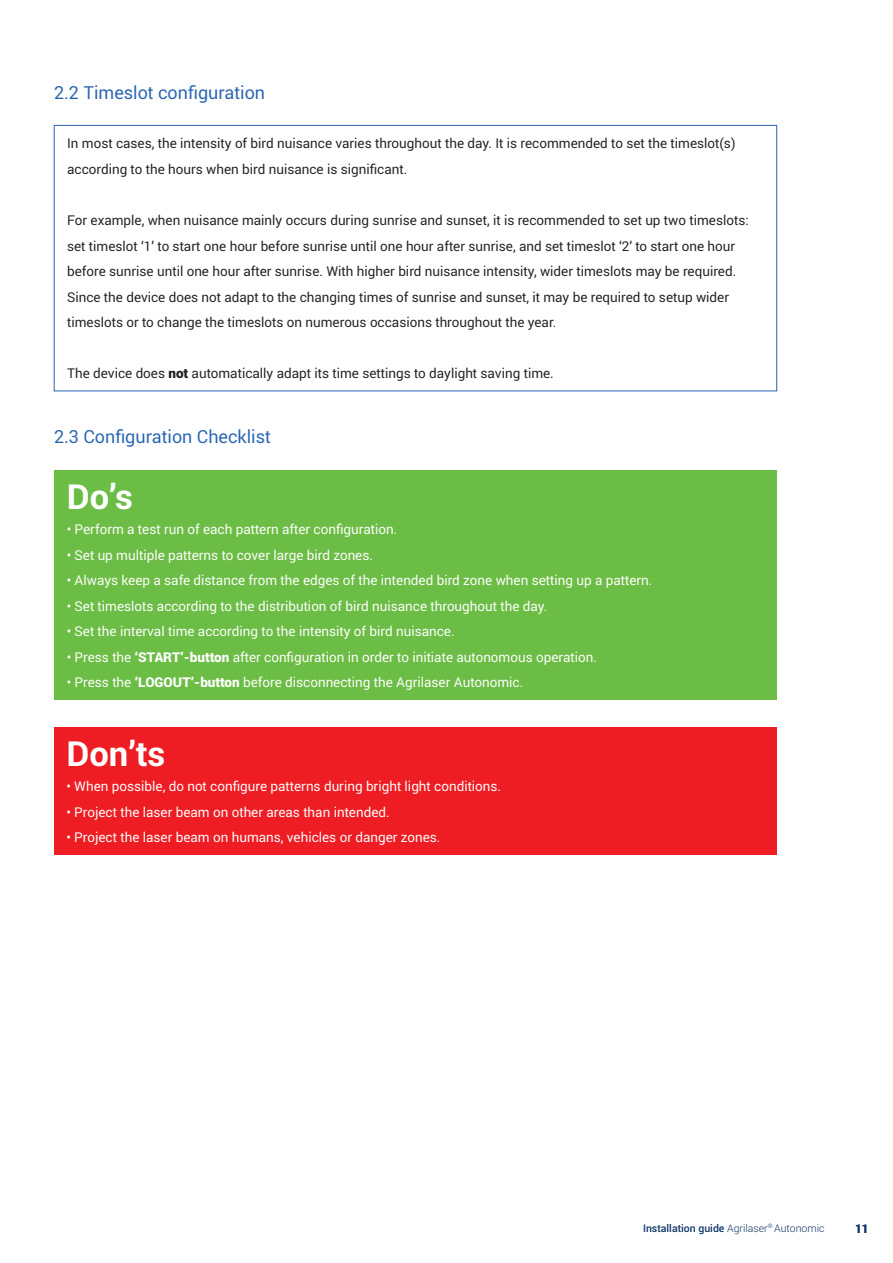
<style>
.page{position:relative;width:893px;height:1263px;background:#fff}
.page>*{position:absolute;margin:0;border:0;box-sizing:border-box;transform-origin:0 0}
.Alineakop{font:700 34.5px "Roboto";color:#fff}
.BCG_Paragraafkop{font:18px "Roboto";color:#2864b0}
.BCG_broodteks{font:13.5px/25.5px "Roboto";color:#231f20}
.BCG_broodteks-2{font:13.5px "Roboto";color:#fff}
.t1{font:700 12px "Roboto";color:#0f3569}
.t2{font:300 10.5px "Roboto";color:#0f3569}
.s1{font-weight:900}
.s2{font-weight:500}
</style>
<div class="page">
<div style="left:54px;top:125px;width:723px;height:266px;border:1px solid #2864b0"></div>
<div style="left:54px;top:470px;width:723px;height:230px;background:#6cbd45"></div>
<div style="left:54px;top:727px;width:722px;height:128px;background:#ee1d23"></div>
<p class="BCG_Paragraafkop" style="left:54px;top:80px;width:213px">2.2 Timeslot configuration</p>
<p class="BCG_broodteks" style="left:67px;top:130px;width:670px">In most cases, the intensity of bird nuisance varies throughout the day. It is recommended to set the timeslot(s) according to the hours when bird nuisance is significant.</p>
<p class="BCG_broodteks" style="left:67px;top:207px;width:683px">For example, when nuisance mainly occurs during sunrise and sunset, it is recommended to set up two timeslots: set timeslot ‘1’ to start one hour before sunrise until one hour after sunrise, and set timeslot ‘2’ to start one hour before sunrise until one hour after sunrise. With higher bird nuisance intensity, wider timeslots may be required.<br>Since the device does not adapt to the changing times of sunrise and sunset, it may be required to setup wider timeslots or to change the timeslots on numerous occasions throughout the year.</p>
<p class="BCG_broodteks" style="left:67px;top:360px;width:488px">The device does <span class="s1">not</span> automatically adapt its time settings to daylight saving time.</p>
<p class="BCG_Paragraafkop" style="left:54px;top:424px;width:218px">2.3 Configuration Checklist</p>
<p class="Alineakop" style="left:67px;top:472px;width:68px">Do’s</p>
<p class="BCG_broodteks-2" style="left:67px;top:520px;width:332px">• Perform a test run of each pattern after configuration.</p>
<p class="BCG_broodteks-2" style="left:67px;top:546px;width:308px">• Set up multiple patterns to cover large bird zones.</p>
<p class="BCG_broodteks-2" style="left:67px;top:571px;width:587px">• Always keep a safe distance from the edges of the intended bird zone when setting up a pattern.</p>
<p class="BCG_broodteks-2" style="left:67px;top:597px;width:482px">• Set timeslots according to the distribution of bird nuisance throughout the day.</p>
<p class="BCG_broodteks-2" style="left:67px;top:622px;width:389px">• Set the interval time according to the intensity of bird nuisance.</p>
<p class="BCG_broodteks-2" style="left:67px;top:648px;width:532px">• Press the <span class="s1">‘START’-button</span> after configuration in order to initiate autonomous operation.</p>
<p class="BCG_broodteks-2" style="left:67px;top:673px;width:458px">• Press the <span class="s1">‘LOGOUT’-button</span> before disconnecting the Agrilaser Autonomic.</p>
<p class="Alineakop" style="left:66px;top:729px;width:100px">Don’ts</p>
<p class="BCG_broodteks-2" style="left:66px;top:777px;width:436px">• When possible, do not configure patterns during bright light conditions.</p>
<p class="BCG_broodteks-2" style="left:66px;top:802px;width:325px">• Project the laser beam on other areas than intended.</p>
<p class="BCG_broodteks-2" style="left:66px;top:828px;width:376px">• Project the laser beam on humans, vehicles or danger zones.</p>
<p class="t2" style="left:643px;top:1221px;width:183px"><span class="s2">Installation guide</span> Agrilaser<sup>®</sup> Autonomic</p>
<p class="t1" style="left:855px;top:1220px;width:15px">11</p>
</div>
